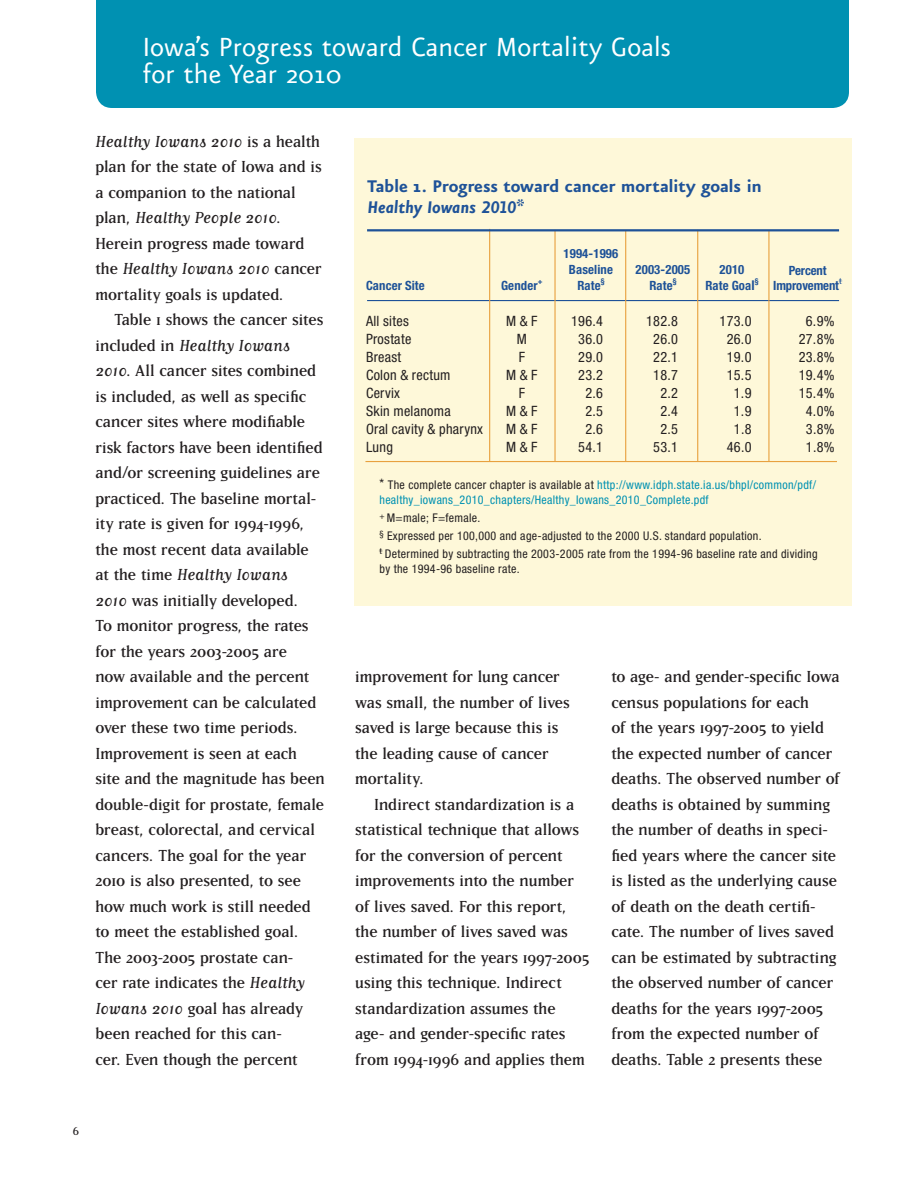
<style>
.page{position:relative;width:918px;height:1188px;background:#fff}
.page>*{position:absolute;margin:0;border:0;box-sizing:border-box;transform-origin:0 0}
.t1{font:31.5px/27px "Eureka Sans";color:#fff}
.t2{font:700 20.25px/21px "Eureka Sans";letter-spacing:-.01em;color:#1e5298}
.t3{font:18.75px/25.5px "Matrix";color:#231f20}
.t4{font:18.75px "Matrix Script";color:#231f20}
.t5{font:condensed 14.25px "Helvetica Neue";letter-spacing:.02em;color:#231f20}
.t6{font:700 condensed 12.75px/15.3px "Helvetica Neue";letter-spacing:.01em;color:#1e5298;text-align:center}
.t7{font:700 condensed 12.75px/15.3px "Helvetica Neue";letter-spacing:-.01em;color:#1e5298;text-align:center}
.t8{font:condensed 12px/18px "Helvetica Neue";letter-spacing:.025em;color:#231f20}
.t9{font:condensed 12px/15px "Helvetica Neue";letter-spacing:.025em;color:#0091b2}
.t10{font:10.5px "Times";color:#1e5298}
.t11{font:700 condensed 7.8px "Helvetica Neue";color:#1e5298}
.s1{font-family:"Matrix"}
.s2{font-family:"Matrix Script"}
.s3{font-style:italic}
.s4{font-size:13.5px}
.s5{font-size:13.05px;color:#231f20}
.s6{color:#231f20}
</style>
<div class="page">
<div style="left:354px;top:138px;width:497px;height:468px;background:#fef8d9"></div>
<hr style="left:367px;top:300px;width:472px;height:1px;background:#1e5298">
<hr style="left:554px;top:230px;width:2px;height:237px;background:#e8a13f">
<hr style="left:625px;top:231px;width:1px;height:237px;background:#e8a13f">
<hr style="left:697px;top:230px;width:1px;height:237px;background:#e8a13f">
<hr style="left:768px;top:230px;width:2px;height:244px;background:#e8a13f">
<hr style="left:489px;top:229px;width:1px;height:237px;background:#e8a13f">
<div style="left:364px;top:461px;width:436px;height:15px;background:#fef8d9"></div>
<div style="left:96px;top:0;width:753px;height:108px;background:#0091b2"></div>
<hr style="left:365px;top:461px;width:472px;height:1px;background:#e8a13f">
<hr style="left:367px;top:229px;width:472px;height:2px;background:#1e5298">
<h1 class="t1" style="left:142px;top:35px;width:530px">Iowa’s Progress toward Cancer Mortality Goals for the Year 2010</h1>
<p class="t4" style="left:95px;top:132px;width:226px">Healthy Iowans 2010 <span class="s1">is a health</span></p>
<p class="t3" style="left:95px;top:154px;width:228px">plan for the state of Iowa and is a companion to the national</p>
<p class="t4" style="left:95px;top:209px;width:187px"><span class="s1">plan,</span> Healthy People 2010<span class="s1">.</span></p>
<p class="t3" style="left:95px;top:230px;width:211px">Herein progress made toward</p>
<p class="t4" style="left:95px;top:260px;width:228px"><span class="s1">the</span> Healthy Iowans 2010 <span class="s1">cancer</span></p>
<p class="t3" style="left:114px;top:281px;width:210px;text-indent:-19px">mortality goals is updated.<br>Table 1 shows the cancer sites</p>
<p class="t4" style="left:95px;top:336px;width:196px"><span class="s1">included in</span> Healthy Iowans</p>
<p class="t3" style="left:95px;top:358px;width:229px"><span class="s2">2010</span>. All cancer sites combined is included, as well as specific cancer sites where modifiable risk factors have been identified and/or screening guidelines are practiced. The baseline mortal&shy;ity rate is given for 1994-1996, the most recent data available</p>
<p class="t4" style="left:95px;top:566px;width:194px"><span class="s1">at the time</span> Healthy Iowans</p>
<p class="t3" style="left:95px;top:587px;width:231px"><span class="s2">2010</span> was initially developed.<br>To monitor progress, the rates for the years 2003-2005 are<br>now available and the percent improvement can be calculated over these two time periods.<br>Improvement is seen at each site and the magnitude has been double-digit for prostate, female breast, colorectal, and cervical cancers. The goal for the year<br>2010 is also presented, to see how much work is still needed to meet the established goal.<br>The 2003-2005 prostate can-<br>cer rate indicates the <span class="s2">Healthy<br>Iowans 2010</span> goal has already been reached for this can-<br>cer. Even though the percent</p>
<p class="t2" style="left:368px;top:176px;width:396px">Table 1. Progress toward cancer mortality goals in<br><span class="s3">Healthy Iowans 2010</span>*</p>
<p class="t6" style="left:564px;top:246px;width:56px">1994-1996<br>Baseline</p>
<p class="t6" style="left:636px;top:261px;width:56px">2003-2005</p>
<p class="t6" style="left:720px;top:261px;width:26px">2010</p>
<p class="t7" style="left:773px;top:262px;width:67px">Percent<br>Improvement</p>
<p class="t10" style="left:839px;top:271px;width:4px">ŧ</p>
<p class="t6" style="left:366px;top:278px;width:60px">Cancer Site</p>
<p class="t6" style="left:501px;top:278px;width:38px">Gender</p>
<p class="t11" style="left:538px;top:276px;width:6px">+</p>
<p class="t6" style="left:577px;top:278px;width:25px">Rate</p>
<p class="t11" style="left:601px;top:276px;width:5px">§</p>
<p class="t6" style="left:649px;top:278px;width:25px">Rate</p>
<p class="t11" style="left:673px;top:276px;width:5px">§</p>
<p class="t6" style="left:705px;top:278px;width:55px">Rate Goa<span class="s4">l</span><sup>§</sup></p>
<p class="t5" style="left:366px;top:313px;width:44px">All sites</p>
<p class="t5" style="left:506px;top:313px;width:33px">M&amp;F</p>
<p class="t5" style="left:571px;top:313px;width:33px">196.4</p>
<p class="t5" style="left:646px;top:313px;width:33px">182.8</p>
<p class="t5" style="left:720px;top:313px;width:33px">173.0</p>
<p class="t5" style="left:806px;top:313px;width:30px">6.9%</p>
<p class="t5" style="left:366px;top:331px;width:47px">Prostate</p>
<p class="t5" style="left:517px;top:331px;width:12px">M</p>
<p class="t5" style="left:578px;top:331px;width:26px">36.0</p>
<p class="t5" style="left:653px;top:331px;width:26px">26.0</p>
<p class="t5" style="left:727px;top:331px;width:26px">26.0</p>
<p class="t5" style="left:799px;top:331px;width:37px">27.8%</p>
<p class="t5" style="left:366px;top:349px;width:37px">Breast</p>
<p class="t5" style="left:519px;top:349px;width:8px">F</p>
<p class="t5" style="left:578px;top:349px;width:26px">29.0</p>
<p class="t5" style="left:653px;top:349px;width:26px">22.1</p>
<p class="t5" style="left:727px;top:349px;width:26px">19.0</p>
<p class="t5" style="left:799px;top:349px;width:37px">23.8%</p>
<p class="t5" style="left:366px;top:367px;width:86px">Colon &amp; rectum</p>
<p class="t5" style="left:506px;top:367px;width:33px">M&amp;F</p>
<p class="t5" style="left:578px;top:367px;width:26px">23.2</p>
<p class="t5" style="left:653px;top:367px;width:26px">18.7</p>
<p class="t5" style="left:727px;top:367px;width:26px">15.5</p>
<p class="t5" style="left:799px;top:367px;width:37px">19.4%</p>
<p class="t5" style="left:366px;top:385px;width:36px">Cervix</p>
<p class="t5" style="left:519px;top:385px;width:8px">F</p>
<p class="t5" style="left:585px;top:385px;width:19px">2.6</p>
<p class="t5" style="left:660px;top:385px;width:19px">2.2</p>
<p class="t5" style="left:734px;top:385px;width:19px">1.9</p>
<p class="t5" style="left:799px;top:385px;width:37px">15.4%</p>
<p class="t5" style="left:366px;top:403px;width:86px">Skin melanoma</p>
<p class="t5" style="left:506px;top:403px;width:33px">M&amp;F</p>
<p class="t5" style="left:585px;top:403px;width:19px">2.5</p>
<p class="t5" style="left:660px;top:403px;width:19px">2.4</p>
<p class="t5" style="left:734px;top:403px;width:19px">1.9</p>
<p class="t5" style="left:806px;top:403px;width:30px">4.0%</p>
<p class="t5" style="left:366px;top:421px;width:119px">Oral cavity &amp; pharynx</p>
<p class="t5" style="left:506px;top:421px;width:33px">M&amp;F</p>
<p class="t5" style="left:585px;top:421px;width:19px">2.6</p>
<p class="t5" style="left:660px;top:421px;width:19px">2.5</p>
<p class="t5" style="left:734px;top:421px;width:19px">1.8</p>
<p class="t5" style="left:806px;top:421px;width:30px">3.8%</p>
<p class="t5" style="left:366px;top:439px;width:28px">Lung</p>
<p class="t5" style="left:506px;top:439px;width:33px">M&amp;F</p>
<p class="t5" style="left:578px;top:439px;width:26px">54.1</p>
<p class="t5" style="left:653px;top:439px;width:26px">53.1</p>
<p class="t5" style="left:727px;top:439px;width:26px">46.0</p>
<p class="t5" style="left:806px;top:439px;width:30px">1.8%</p>
<p class="t9" style="left:380px;top:478px;width:438px"><span class="s5">*</span> <span class="s6">The complete cancer chapter is available at</span> http://www.idph.state.ia.us/bhpl/common/pdf/ healthy_iowans_2010_chapters/Healthy_Iowans_2010_Complete.pdf</p>
<p class="t8" style="left:380px;top:509px;width:440px"><sup>+</sup> M=male; F=female.<br><sup>§</sup> Expressed per 100,000 and age-adjusted to the 2000 U.S. standard population.<br><sup>ŧ</sup> Determined by subtracting the 2003-2005 rate from the 1994-96 baseline rate and dividing</p>
<p class="t8" style="left:379px;top:560px;width:142px">by the 1994-96 baseline rate.</p>
<p class="t3" style="left:355px;top:664px;width:216px">improvement for lung cancer was small, the number of lives saved is large because this is the leading cause of cancer mortality.</p>
<p class="t3" style="left:355px;top:791px;width:236px;text-indent:19px">Indirect standardization is a statistical technique that allows for the conversion of percent improvements into the number of lives saved. For this report, the number of lives saved was estimated for the years 1997-2005 using this technique. Indirect standardization assumes the age- and gender-specific rates from 1994-1996 and applies them</p>
<p class="t3" style="left:611px;top:664px;width:230px">to age- and gender-specific Iowa census populations for each<br>of the years 1997-2005 to yield the expected number of cancer deaths. The observed number of deaths is obtained by summing the number of deaths in speci&shy;fied years where the cancer site is listed as the underlying cause of death on the death certifi&shy;cate. The number of lives saved can be estimated by subtracting the observed number of cancer deaths for the years 1997-2005 from the expected number of deaths. Table 2 presents these</p>
</div>
